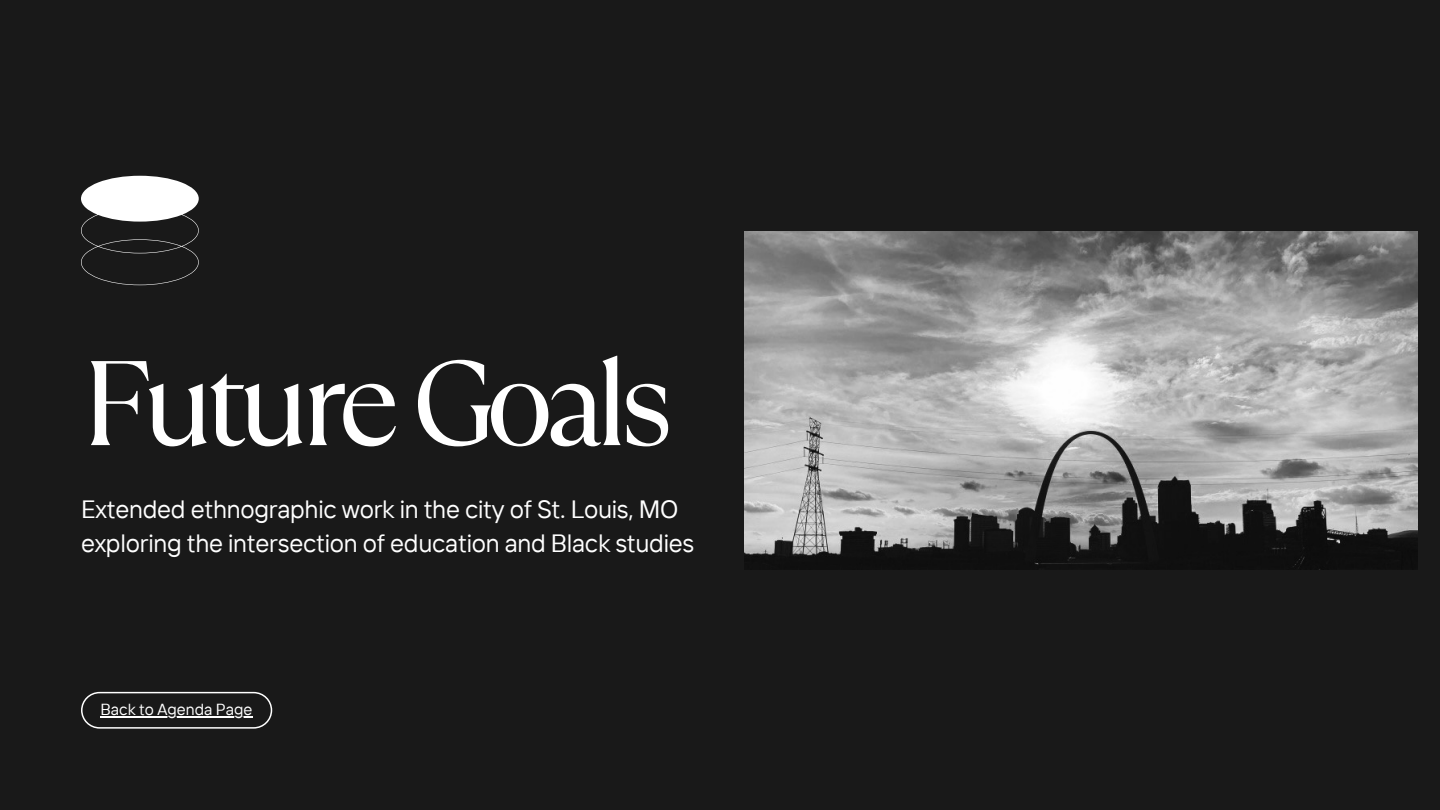
<style>
.page{position:relative;width:1440px;height:810px;background:#191919}
.page>*{position:absolute;margin:0;border:0;box-sizing:border-box;transform-origin:0 0}
.t1{font:120px "TT Ramillas";letter-spacing:-.075em;color:#fff}
.t2{font:25px/34.5px "TT Interphases";letter-spacing:-.01em;color:#fff}
.t3{font:16px "TT Interphases";color:#fff}
</style>
<div class="page">
<svg style="left:81px;top:692px;width:191px;height:37px"></svg>
<hr style="left:100px;top:717px;width:153px;height:1px;background:#fff">
<svg style="left:81px;top:176px;width:118px;height:109px"></svg>
<img style="left:744px;top:231px;width:674px;height:339px">
<h1 class="t1" style="left:81px;top:320px;width:595px">Future Goals</h1>
<p class="t2" style="left:81px;top:491px;width:615px">Extended ethnographic work in the city of St. Louis, MO exploring the intersection of education and Black studies</p>
<p class="t3" style="left:100px;top:699px;width:154px">Back to Agenda Page</p>
</div>
